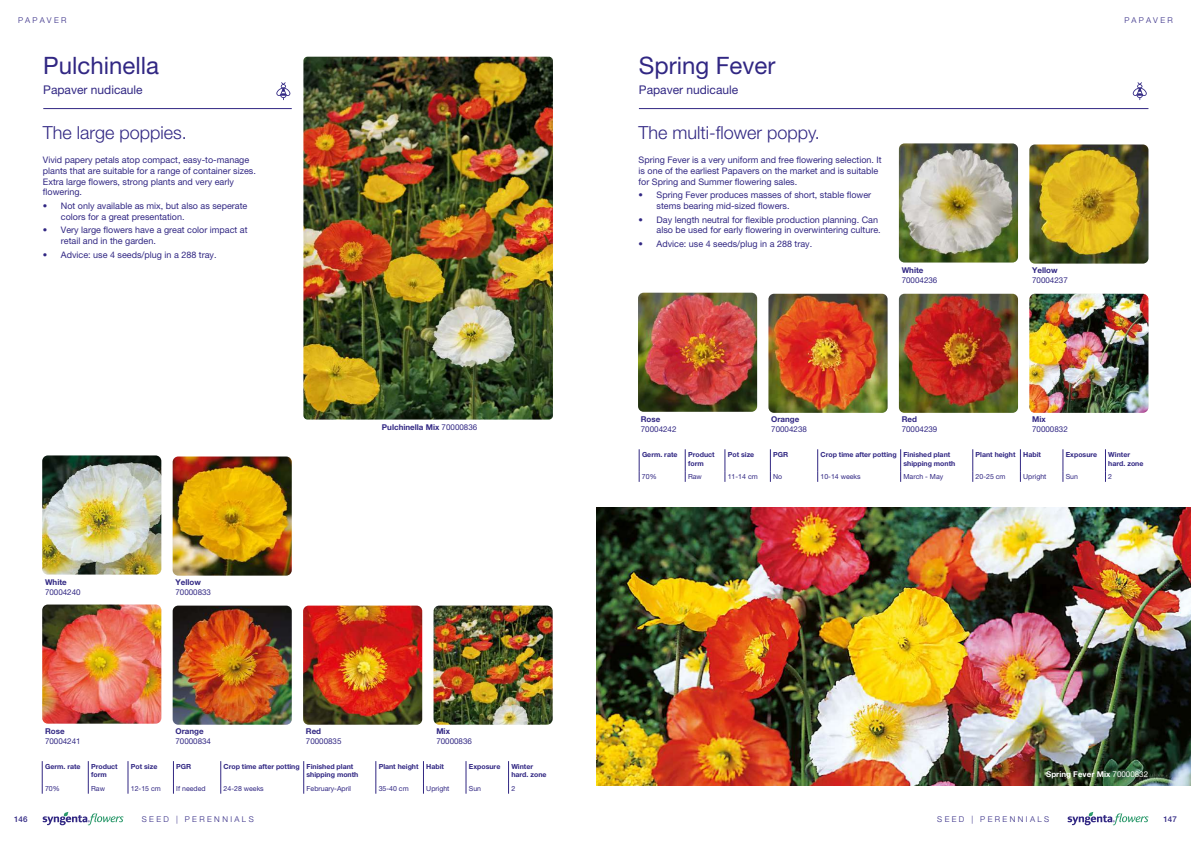
<style>
.page{position:relative;width:1191px;height:842px;background:#fff}
.page>*{position:absolute;margin:0;border:0;box-sizing:border-box;transform-origin:0 0}
.t1{font:24px "Helvetica Neue LT Pro";color:#312783}
.t2{font:300 18px "Helvetica Neue LT Pro";color:#312783}
.t3{font:12px "Helvetica Neue LT Pro";color:#312783}
.t4{font:9px/10.8px "Helvetica Neue LT Pro";color:#312783}
.t5{font:8px "Helvetica Neue LT Pro";color:#312783}
.t6{font:700 8px "Helvetica Neue LT Pro";color:#312783}
.t7{font:300 8px "Helvetica Neue LT Pro";letter-spacing:.3em;color:#312783}
.t8{font:700 8px "Helvetica Neue LT Pro";color:#fff}
.t9{font:300 8px "Helvetica Neue LT Pro";letter-spacing:.28em;color:#312783}
.t10{font:500 8px "Helvetica Neue LT Pro";color:#312783}
.t11{font:700 7px/8.4px "Helvetica Neue LT Pro";color:#312783}
.t12{font:7px "Helvetica Neue LT Pro";color:#312783}
.s1{font-weight:400}
</style>
<div class="page">
<svg style="left:43px;top:812px;width:80px;height:13px"></svg>
<svg style="left:1067px;top:812px;width:81px;height:13px"></svg>
<hr style="left:43px;top:108px;width:249px;height:1px;background:#312783">
<hr style="left:639px;top:108px;width:509px;height:1px;background:#312783">
<img style="left:303px;top:57px;width:250px;height:363px">
<img style="left:42px;top:604px;width:119px;height:120px">
<img style="left:173px;top:606px;width:119px;height:119px">
<img style="left:303px;top:606px;width:119px;height:119px">
<img style="left:433px;top:606px;width:119px;height:119px">
<img style="left:42px;top:455px;width:119px;height:119px">
<img style="left:173px;top:456px;width:119px;height:120px">
<img style="left:638px;top:293px;width:119px;height:119px">
<img style="left:768px;top:294px;width:119px;height:119px">
<img style="left:899px;top:294px;width:119px;height:119px">
<img style="left:1029px;top:294px;width:119px;height:119px">
<img style="left:899px;top:143px;width:119px;height:119px">
<img style="left:1029px;top:144px;width:119px;height:120px">
<img style="left:596px;top:507px;width:595px;height:278px">
<svg style="left:1132px;top:82px;width:15px;height:18px"></svg>
<svg style="left:276px;top:82px;width:15px;height:18px"></svg>
<svg style="left:42px;top:761px;width:1px;height:33px"></svg>
<svg style="left:88px;top:761px;width:1px;height:33px"></svg>
<svg style="left:128px;top:761px;width:1px;height:33px"></svg>
<svg style="left:173px;top:761px;width:1px;height:33px"></svg>
<svg style="left:220px;top:761px;width:1px;height:33px"></svg>
<svg style="left:303px;top:761px;width:1px;height:33px"></svg>
<svg style="left:375px;top:761px;width:1px;height:33px"></svg>
<svg style="left:508px;top:761px;width:1px;height:33px"></svg>
<svg style="left:423px;top:761px;width:1px;height:33px"></svg>
<svg style="left:466px;top:761px;width:1px;height:33px"></svg>
<svg style="left:639px;top:449px;width:1px;height:33px"></svg>
<svg style="left:685px;top:449px;width:1px;height:33px"></svg>
<svg style="left:724px;top:449px;width:1px;height:33px"></svg>
<svg style="left:770px;top:449px;width:1px;height:33px"></svg>
<svg style="left:817px;top:449px;width:1px;height:33px"></svg>
<svg style="left:900px;top:449px;width:1px;height:33px"></svg>
<svg style="left:972px;top:449px;width:1px;height:33px"></svg>
<svg style="left:1105px;top:449px;width:1px;height:33px"></svg>
<svg style="left:1020px;top:449px;width:1px;height:33px"></svg>
<svg style="left:1062px;top:449px;width:1px;height:33px"></svg>
<p class="t9" style="left:18px;top:15px;width:50px">PAPAVER</p>
<p class="t9" style="left:1124px;top:16px;width:50px">PAPAVER</p>
<h1 class="t1" style="left:43px;top:51px;width:117px">Pulchinella</h1>
<h3 class="t3" style="left:43px;top:82px;width:101px">Papaver nudicaule</h3>
<h2 class="t2" style="left:43px;top:121px;width:146px">The large poppies.</h2>
<p class="t4" style="left:43px;top:154px;width:215px">Vivid papery petals atop compact, easy-to-manage plants that are suitable for a range of container sizes.<br>Extra large flowers, strong plants and very early flowering.</p>
<p class="t4" style="left:61px;top:200px;width:188px;text-indent:-18px">• Not only available as mix, but also as seperate colors for a great presentation.</p>
<p class="t4" style="left:61px;top:225px;width:188px;text-indent:-18px">• Very large flowers have a great color impact at retail and in the garden.</p>
<p class="t4" style="left:43px;top:249px;width:175px">• Advice: use 4 seeds/plug in a 288 tray.</p>
<h1 class="t1" style="left:639px;top:51px;width:138px">Spring Fever</h1>
<h3 class="t3" style="left:639px;top:82px;width:101px">Papaver nudicaule</h3>
<h2 class="t2" style="left:638px;top:121px;width:183px">The multi-flower poppy.</h2>
<p class="t4" style="left:638px;top:154px;width:245px">Spring Fever is a very uniform and free flowering selection. It is one of the earliest Papavers on the market and is suitable for Spring and Summer flowering sales.</p>
<p class="t4" style="left:656px;top:189px;width:216px;text-indent:-18px">• Spring Fever produces masses of short, stable flower stems bearing mid-sized flowers.</p>
<p class="t4" style="left:638px;top:214px;width:244px;text-align:right">• Day length neutral for flexible production planning. Can also be used for early flowering in overwintering culture.</p>
<p class="t4" style="left:638px;top:238px;width:175px">• Advice: use 4 seeds/plug in a 288 tray.</p>
<p class="t6" style="left:45px;top:577px;width:23px">White</p>
<p class="t5" style="left:45px;top:587px;width:37px">70004240</p>
<p class="t6" style="left:45px;top:726px;width:21px">Rose</p>
<p class="t5" style="left:45px;top:736px;width:37px">70004241</p>
<p class="t6" style="left:175px;top:577px;width:27px">Yellow</p>
<p class="t5" style="left:175px;top:587px;width:37px">70000833</p>
<p class="t6" style="left:175px;top:726px;width:30px">Orange</p>
<p class="t5" style="left:175px;top:736px;width:37px">70000834</p>
<p class="t6" style="left:382px;top:422px;width:97px">Pulchinella Mix <span class="s1">70000836</span></p>
<p class="t6" style="left:306px;top:726px;width:17px">Red</p>
<p class="t5" style="left:306px;top:736px;width:37px">70000835</p>
<p class="t6" style="left:436px;top:726px;width:15px">Mix</p>
<p class="t5" style="left:436px;top:736px;width:37px">70000836</p>
<p class="t11" style="left:45px;top:762px;width:37px">Germ. rate</p>
<p class="t11" style="left:91px;top:762px;width:28px">Product form</p>
<p class="t11" style="left:131px;top:762px;width:28px">Pot size</p>
<p class="t11" style="left:176px;top:762px;width:17px">PGR</p>
<p class="t11" style="left:306px;top:762px;width:53px;text-indent:-83px">Crop time after potting Finished plant shipping month</p>
<p class="t11" style="left:379px;top:762px;width:67px">Plant height Habit</p>
<p class="t11" style="left:469px;top:762px;width:33px">Exposure</p>
<p class="t11" style="left:511px;top:762px;width:37px">Winter hard. zone</p>
<p class="t12" style="left:45px;top:784px;width:16px">70%</p>
<p class="t12" style="left:91px;top:784px;width:15px">Raw</p>
<p class="t12" style="left:131px;top:784px;width:31px">12-15 cm</p>
<p class="t12" style="left:176px;top:784px;width:31px">If needed</p>
<p class="t12" style="left:224px;top:784px;width:42px">24-28 weeks</p>
<p class="t12" style="left:306px;top:784px;width:46px">February-April</p>
<p class="t12" style="left:379px;top:784px;width:31px">35-40 cm</p>
<p class="t12" style="left:426px;top:784px;width:25px">Upright</p>
<p class="t12" style="left:469px;top:784px;width:14px">Sun</p>
<p class="t12" style="left:511px;top:784px;width:5px">2</p>
<p class="t6" style="left:641px;top:414px;width:21px">Rose</p>
<p class="t5" style="left:641px;top:424px;width:37px">70004242</p>
<p class="t6" style="left:771px;top:414px;width:30px">Orange</p>
<p class="t5" style="left:771px;top:424px;width:37px">70004238</p>
<p class="t6" style="left:901px;top:265px;width:23px">White</p>
<p class="t5" style="left:901px;top:275px;width:37px">70004236</p>
<p class="t6" style="left:901px;top:414px;width:17px">Red</p>
<p class="t5" style="left:901px;top:424px;width:37px">70004239</p>
<p class="t6" style="left:1032px;top:265px;width:27px">Yellow</p>
<p class="t5" style="left:1032px;top:275px;width:37px">70004237</p>
<p class="t6" style="left:1032px;top:414px;width:15px">Mix</p>
<p class="t5" style="left:1032px;top:424px;width:37px">70000832</p>
<p class="t11" style="left:642px;top:450px;width:37px">Germ. rate</p>
<p class="t11" style="left:688px;top:450px;width:28px">Product form</p>
<p class="t11" style="left:727px;top:450px;width:28px">Pot size</p>
<p class="t11" style="left:773px;top:450px;width:17px">PGR</p>
<p class="t11" style="left:903px;top:450px;width:53px;text-indent:-83px">Crop time after potting Finished plant shipping month</p>
<p class="t11" style="left:975px;top:450px;width:67px">Plant height Habit</p>
<p class="t11" style="left:1065px;top:450px;width:33px">Exposure</p>
<p class="t11" style="left:1108px;top:450px;width:37px">Winter hard. zone</p>
<p class="t12" style="left:642px;top:472px;width:16px">70%</p>
<p class="t12" style="left:688px;top:472px;width:15px">Raw</p>
<p class="t12" style="left:727px;top:472px;width:31px">11-14 cm</p>
<p class="t12" style="left:773px;top:472px;width:11px">No</p>
<p class="t12" style="left:820px;top:472px;width:42px">10-14 weeks</p>
<p class="t12" style="left:903px;top:472px;width:41px">March - May</p>
<p class="t12" style="left:975px;top:472px;width:31px">20-25 cm</p>
<p class="t12" style="left:1023px;top:472px;width:25px">Upright</p>
<p class="t12" style="left:1065px;top:472px;width:14px">Sun</p>
<p class="t12" style="left:1108px;top:472px;width:5px">2</p>
<p class="t8" style="left:1046px;top:769px;width:103px">Spring Fever Mix <span class="s1">70000832</span></p>
<p class="t10" style="left:14px;top:814px;width:15px">146</p>
<p class="t7" style="left:142px;top:814px;width:113px">SEED | PERENNIALS</p>
<p class="t7" style="left:937px;top:814px;width:113px">SEED | PERENNIALS</p>
<p class="t10" style="left:1163px;top:814px;width:15px">147</p>
</div>
